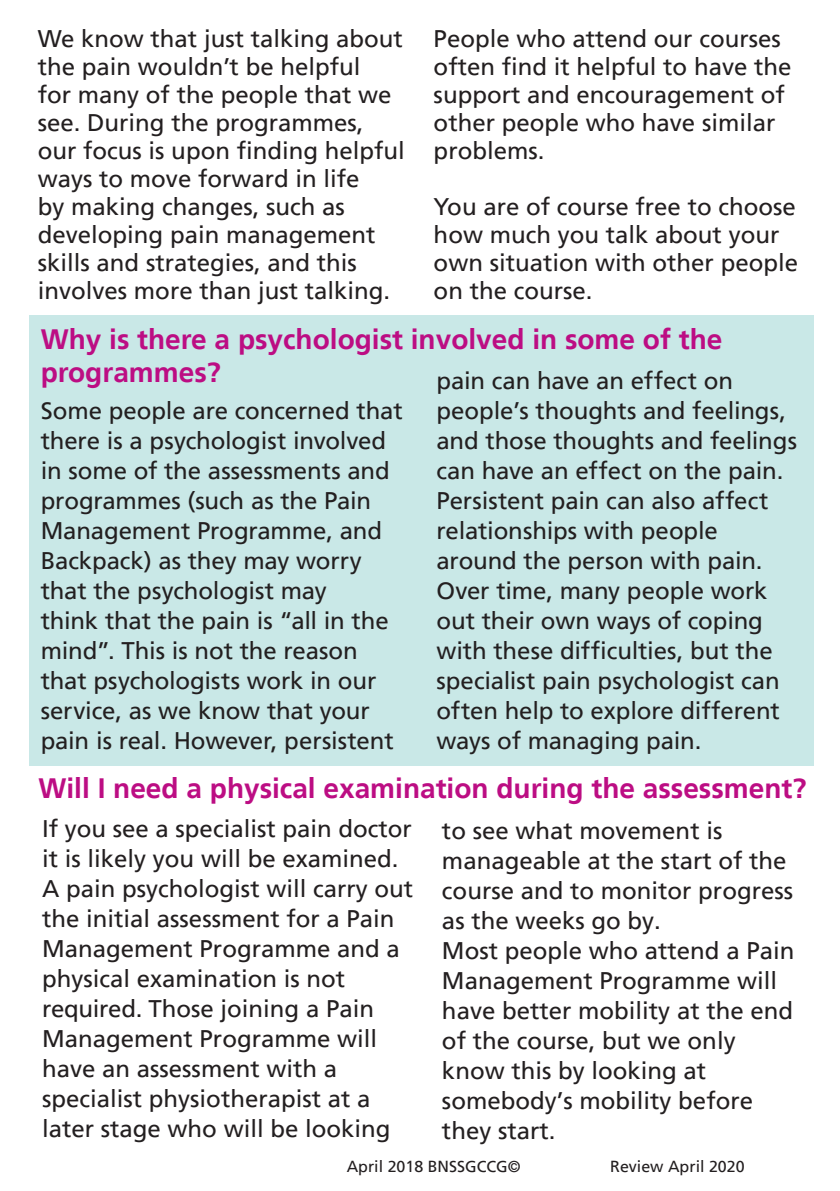
<style>
.page{position:relative;width:840px;height:1191px;background:#fff}
.page>*{position:absolute;margin:0;border:0;box-sizing:border-box;transform-origin:0 0}
.t1{font:700 28px/33.6px "Frutiger";color:#bc0d83}
.t2{font:24px/30px "Frutiger";color:#231f20}
.t3{font:16px "Frutiger";color:#231f20}
.t4{font:16px "Frutiger";color:#231f20}
.s1{font-style:inherit}
</style>
<div class="page">
<div style="left:29px;top:315px;width:784px;height:451px;background:#c9e8e7"></div>
<p class="t2" style="left:38px;top:25px;width:368px;line-height:28px">We know that just talking about the pain wouldn’t be helpful<br>for many of the people that we see. During the programmes, our focus is upon finding helpful ways to move forward in life<br>by making changes, such as developing pain management skills and strategies, and this involves more than just talking.</p>
<p class="t2" style="left:433px;top:25px;width:359px;line-height:28px">People who attend our courses often find it helpful to have the support and encouragement of other people who have similar problems.</p>
<p class="t2" style="left:433px;top:193px;width:366px;line-height:28px">You are of course free to choose how much you talk about your own situation with other people on the course.</p>
<p class="t1" style="left:41px;top:322px;width:682px">Why is there a psychologist involved in some of the programmes?</p>
<p class="t2" style="left:436px;top:365px;width:362px">pain can have an effect on people’s thoughts and feelings, and those thoughts and feelings can have an effect on the pain.<br>Persistent pain can also affect relationships with people around the person with pain.<br>Over time, many people work out their own ways of coping with these difficulties, but the specialist pain psychologist can often help to explore different ways of managing pain.</p>
<p class="t1" style="left:38px;top:771px;width:769px">Will I need a physical examination during the assessment?</p>
<p class="t2" style="left:42px;top:814px;width:372px">If you see a specialist pain doctor it is likely you will be examined.<br>A pain psychologist will carry out the initial assessment for a Pain<br>Management Programme and a physical examination is not required. Those joining a Pain<br>Management Programme will have an assessment with a specialist physiotherapist at a later stage who will be looking</p>
<p class="t2" style="left:441px;top:816px;width:354px">to see what movement is manageable at the start of the course and to monitor progress as the weeks go by.<br>Most people who attend a Pain<br>Management Programme will have better mobility at the end of the course, but we only know this by looking at somebody’s mobility before they start.</p>
<p class="t2" style="left:41px;top:395px;width:363px">Some people are concerned that there is a psychologist involved in some of the assessments and programmes (such as the Pain<br>Management Programme, and<br>Backpack) as they may worry that the psychologist may<br>think that the pain is “all in the mind”. This is not the reason that psychologists work in our service, as we know that your pain is real. However, persistent</p>
<p class="t3" style="left:346px;top:1156px;width:175px">April <span class="s1">2018</span> BNSSGCCG©</p>
<p class="t4" style="left:610px;top:1157px;width:136px">Review <span class="s1">April</span> 20<span class="s1">20</span></p>
</div>
